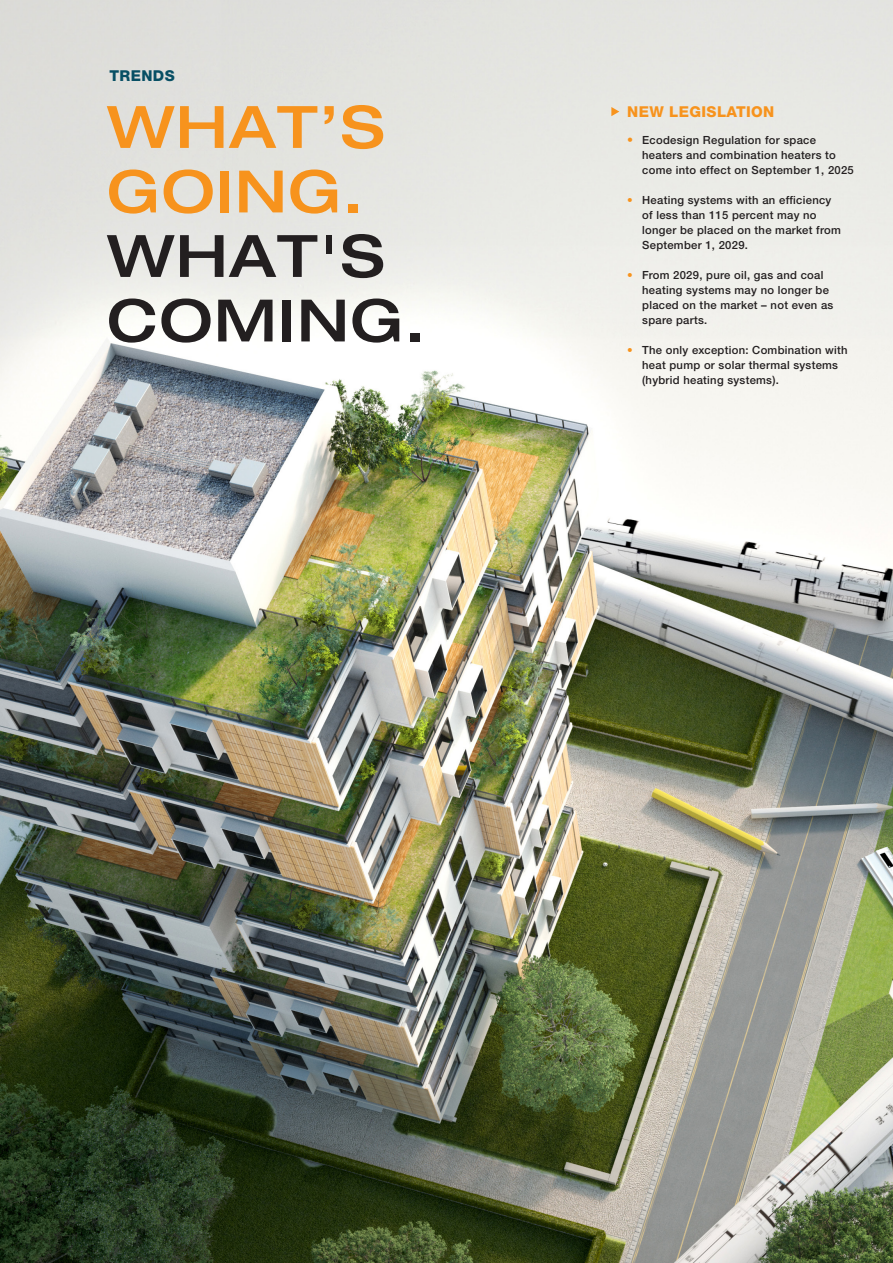
<style>
.page{position:relative;width:893px;height:1263px;background:#fff}
.page>*{position:absolute;margin:0;border:0;box-sizing:border-box;transform-origin:0 0}
.Headline_39pt{font:500 expanded 58.5px/64.5px "Helvetica Neue LTW1 G";letter-spacing:.025em;color:#231f20}
.t1{font:800 15px "Helvetica Neue LTW1 G";letter-spacing:.025em;color:#f7931d}
.Kollumnentitel_10pt{font:800 15px "Helvetica Neue LTW1 G";letter-spacing:.025em;color:#074f64}
.Copy_schwarz_8pt{font:500 11.25px/15px "Helvetica Neue LTW1 G";letter-spacing:.025em;color:#231f20}
.s1{color:#f7931d}
.s2{font-size:12px;color:#f7931d}
</style>
<div class="page">
<img style="left:0;top:0;width:893px;height:1263px">
<svg style="left:611px;top:107px;width:8px;height:9px"></svg>
<p class="Kollumnentitel_10pt" style="left:109px;top:67px;width:67px">TRENDS</p>
<p class="Headline_39pt" style="left:107px;top:93px;width:320px"><span class="s1">WHAT’S<br>GOING.<br></span>WHAT'S<br>COMING.</p>
<p class="t1" style="left:627px;top:103px;width:149px">NEW LEGISLATION</p>
<p class="Copy_schwarz_8pt" style="left:642px;top:133px;width:213px;text-indent:-15px"><span class="s2">•</span> Ecodesign Regulation for space heaters and combination heaters to come into effect on September 1, 2025</p>
<p class="Copy_schwarz_8pt" style="left:642px;top:193px;width:200px;text-indent:-15px"><span class="s1">•</span> Heating systems with an efficiency of less than 115 percent may no longer be placed on the market from<br>September 1, 2029.</p>
<p class="Copy_schwarz_8pt" style="left:642px;top:268px;width:193px;text-indent:-15px"><span class="s1">•</span> From 2029, pure oil, gas and coal heating systems may no longer be placed on the market – not even as spare parts.</p>
<p class="Copy_schwarz_8pt" style="left:642px;top:343px;width:207px;text-indent:-15px"><span class="s1">•</span> The only exception: Combination with heat pump or solar thermal systems (hybrid heating systems).</p>
</div>
